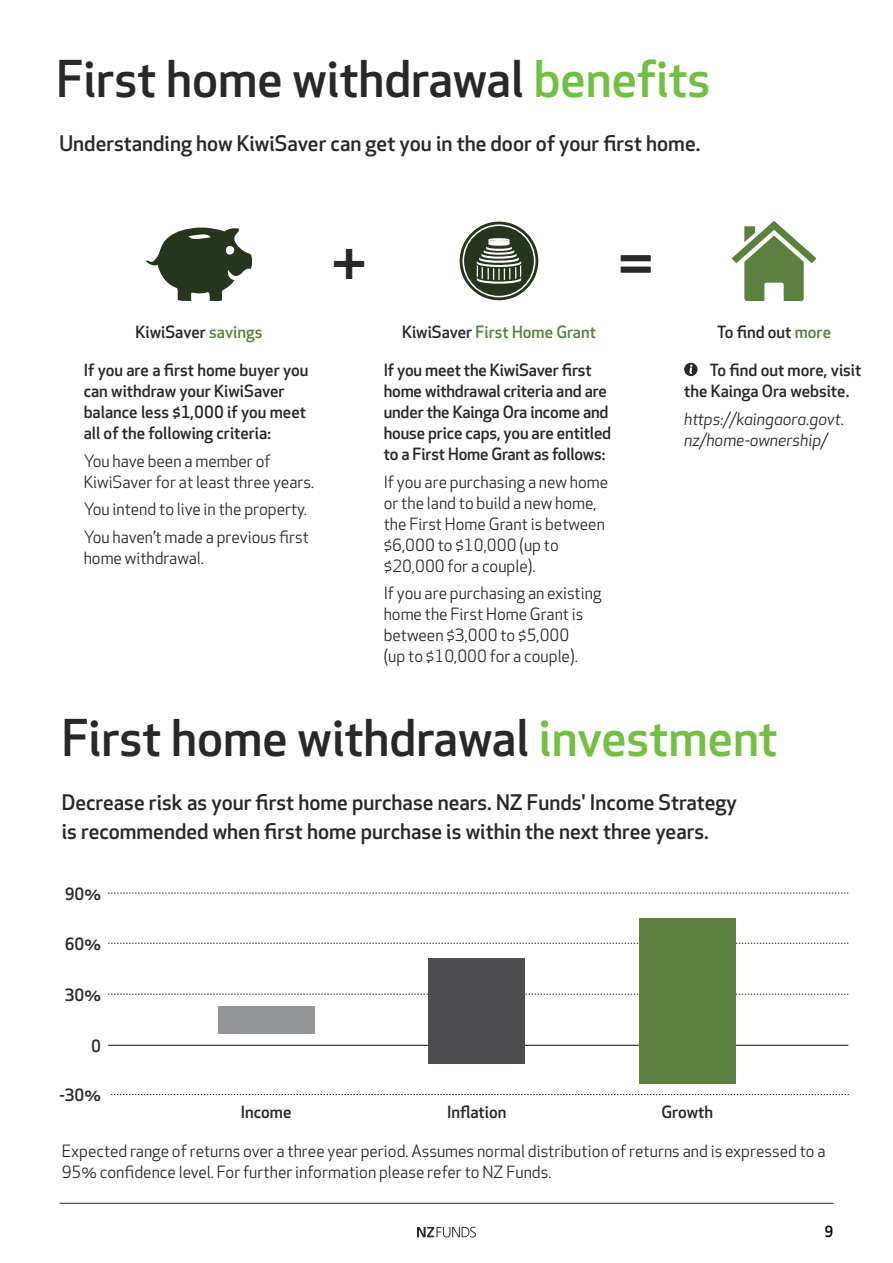
<style>
.page{position:relative;width:893px;height:1263px;background:#fff}
.page>*{position:absolute;margin:0;border:0;box-sizing:border-box;transform-origin:0 0}
.t1{font:500 49.5px "Apex New";color:#292829}
.t2{font:700 40.2px "Apex New";color:#292829}
.t3{font:500 21px/28.5px "Apex New";color:#292829}
.t4{font:16.5px/21px "Apex New";color:#292829}
.t5{font:500 16.5px/21px "Apex New";color:#292829}
.t6{font:italic 16.5px/21px "Apex New";color:#292829}
.t7{font:500 16.5px "Apex New";color:#5b813e}
.t8{font:500 15px "Apex New";color:#000}
.s1{color:#72bf44}
.s2{color:#5b813e}
.s3{color:#292829}
</style>
<div class="page">
<svg style="left:417px;top:1227px;width:59px;height:10px"></svg>
<hr style="left:60px;top:1203px;width:773px;height:1px;background:#292829">
<svg style="left:732px;top:221px;width:84px;height:80px"></svg>
<svg style="left:459px;top:221px;width:80px;height:80px"></svg>
<div style="left:458px;top:220px;width:82px;height:82px;border:2px solid #fff;border-radius:50%"></div>
<div style="left:463px;top:225px;width:72px;height:72px;background:#26351c;border-radius:50%"></div>
<div style="left:462px;top:224px;width:73px;height:73px;border:2px solid #fff;border-radius:50%"></div>
<svg style="left:477px;top:238px;width:44px;height:46px"></svg>
<svg style="left:146px;top:227px;width:106px;height:75px"></svg>
<svg style="left:684px;top:363px;width:14px;height:13px"></svg>
<svg style="left:108px;top:893px;width:740px;height:1px"></svg>
<svg style="left:108px;top:943px;width:740px;height:1px"></svg>
<svg style="left:108px;top:994px;width:740px;height:1px"></svg>
<svg style="left:111px;top:1094px;width:738px;height:1px"></svg>
<hr style="left:108px;top:1045px;width:740px;height:1px;background:#292829">
<div style="left:218px;top:1007px;width:96px;height:27px;background:#939598"></div>
<div style="left:428px;top:958px;width:97px;height:105px;background:#4d4d4f"></div>
<div style="left:639px;top:918px;width:97px;height:165px;background:#5b813e"></div>
<h1 class="t1" style="left:57px;top:45px;width:655px">First home withdrawal <span class="s1">benefits</span></h1>
<p class="t3" style="left:60px;top:128px;width:642px">Understanding how KiwiSaver can get you in the door of your first home.</p>
<p class="t5" style="left:136px;top:322px;width:128px">KiwiSaver <span class="s2">savings</span></p>
<p class="t5" style="left:84px;top:360px;width:226px">If you are a first home buyer you can withdraw your KiwiSaver balance less $1,000 if you meet all of the following criteria:</p>
<p class="t4" style="left:84px;top:450px;width:232px">You have been a member of<br>KiwiSaver for at least three years.</p>
<p class="t4" style="left:84px;top:495px;width:227px;line-height:27.3px">You intend to live in the property.<br>You haven’t made a previous first</p>
<p class="t4" style="left:84px;top:547px;width:122px">home withdrawal.</p>
<h2 class="t2" style="left:331px;top:236px;width:38px">+</h2>
<h2 class="t2" style="left:618px;top:236px;width:38px">=</h2>
<p class="t7" style="left:402px;top:321px;width:195px"><span class="s3">KiwiSaver</span> First Home Grant</p>
<p class="t5" style="left:384px;top:360px;width:229px">If you meet the KiwiSaver first home withdrawal criteria and are under the Kainga Ora income and house price caps, you are entitled to a First Home Grant as follows:</p>
<p class="t4" style="left:384px;top:471px;width:226px">If you are purchasing a new home or the land to build a new home, the First Home Grant is between $6,000 to $10,000 (up to $20,000 for a couple).</p>
<p class="t4" style="left:384px;top:583px;width:219px">If you are purchasing an existing home the First Home Grant is between $3,000 to $5,000<br>(up to $10,000 for a couple).</p>
<p class="t5" style="left:717px;top:322px;width:116px">To find out <span class="s2">more</span></p>
<p class="t5" style="left:684px;top:359px;width:179px;text-indent:26px">To find out more, visit the Kainga Ora website.</p>
<p class="t6" style="left:684px;top:408px;width:162px">https://kaingaora.govt. nz/home-ownership/</p>
<h1 class="t1" style="left:62px;top:705px;width:718px">First home withdrawal <span class="s1">investment</span></h1>
<p class="t3" style="left:62px;top:788px;width:677px">Decrease risk as your first home purchase nears. NZ Funds' Income Strategy is recommended when first home purchase is within the next three years.</p>
<p class="t5" style="left:65px;top:883px;width:38px">90%</p>
<p class="t5" style="left:65px;top:933px;width:38px">60%</p>
<p class="t5" style="left:65px;top:984px;width:38px">30%</p>
<p class="t5" style="left:91px;top:1035px;width:11px">0</p>
<p class="t5" style="left:60px;top:1084px;width:43px">-30%</p>
<p class="t5" style="left:241px;top:1101px;width:52px">Income</p>
<p class="t5" style="left:447px;top:1101px;width:61px">Inflation</p>
<p class="t5" style="left:661px;top:1101px;width:53px">Growth</p>
<p class="t4" style="left:62px;top:1140px;width:765px">Expected range of returns over a three year period. Assumes normal distribution of returns and is expressed to a<br>95% confidence level. For further information please refer to NZ Funds.</p>
<p class="t8" style="left:824px;top:1222px;width:10px">9</p>
</div>
